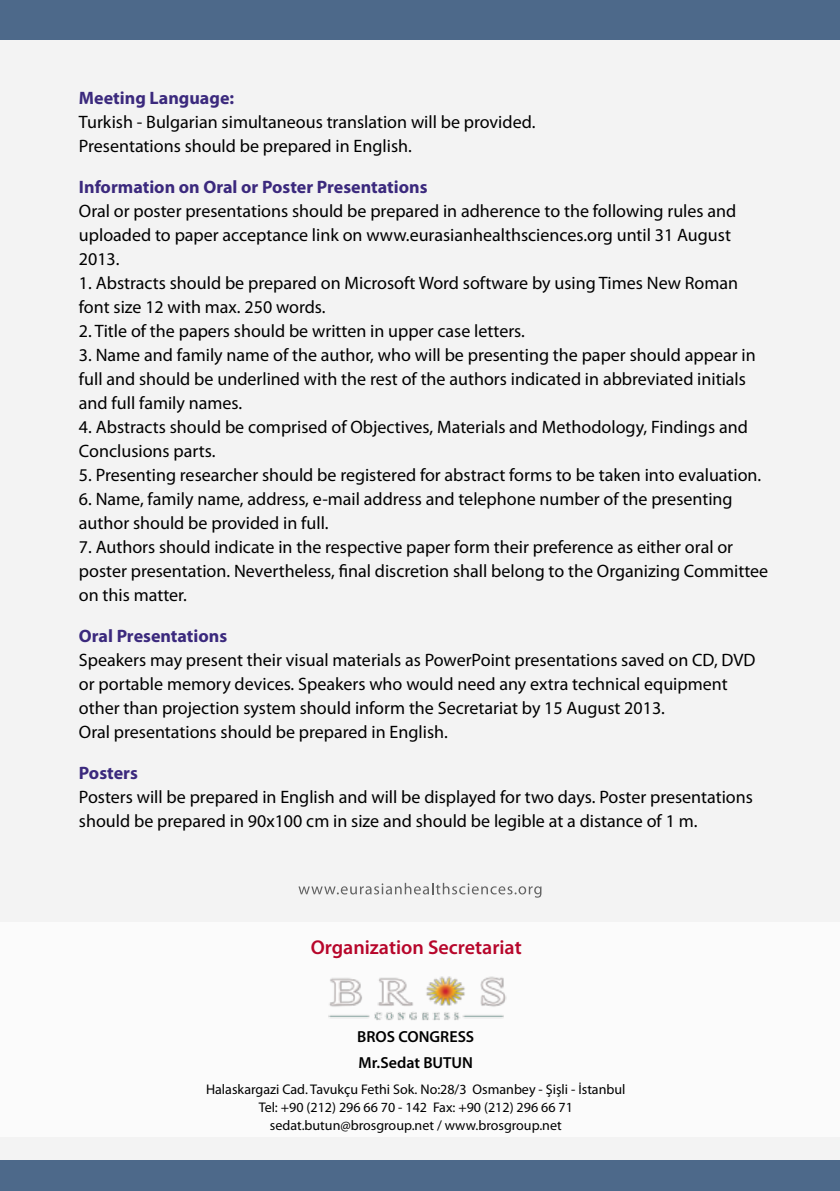
<style>
.page{position:relative;width:840px;height:1191px;background:#fff}
.page>*{position:absolute;margin:0;border:0;box-sizing:border-box;transform-origin:0 0}
.t1{font:600 20px "Myriad Pro";color:#b7062b}
.t2{font:18px/24px "Myriad Pro";color:#000}
.t3{font:700 18px "Myriad Pro";color:#3b297d}
.t4{font:600 16px/26px "Myriad Pro";color:#000}
.t5{font:14px/18px "Myriad Pro";color:#000;text-align:center}
</style>
<div class="page">
<div style="left:0;top:40px;width:839px;height:1120px;background:#f3f3f3"></div>
<div style="left:0;top:0;width:839px;height:40px;background:#4d698a"></div>
<div style="left:0;top:922px;width:839px;height:215px;background:#fff"></div>
<img style="left:328px;top:976px;width:179px;height:45px">
<svg style="left:298px;top:883px;width:243px;height:14px"></svg>
<div style="left:0;top:1160px;width:839px;height:31px;background:#4d698a"></div>
<p class="t3" style="left:79px;top:86px;width:157px">Meeting Language:</p>
<p class="t2" style="left:79px;top:111px;width:458px">Turkish - Bulgarian simultaneous translation will be provided.<br>Presentations should be prepared in English.</p>
<p class="t3" style="left:79px;top:175px;width:350px">Information on Oral or Poster Presentations</p>
<p class="t2" style="left:79px;top:200px;width:658px">Oral or poster presentations should be prepared in adherence to the following rules and uploaded to paper acceptance link on www.eurasianhealthsciences.org until 31 August<br>2013.</p>
<p class="t2" style="left:79px;top:271px;width:660px">1. Abstracts should be prepared on Microsoft Word software by using Times New Roman font size 12 with max. 250 words.</p>
<p class="t2" style="left:79px;top:319px;width:447px">2. Title of the papers should be written in upper case letters.</p>
<p class="t2" style="left:79px;top:343px;width:678px">3. Name and family name of the author, who will be presenting the paper should appear in full and should be underlined with the rest of the authors indicated in abbreviated initials and full family names.</p>
<p class="t2" style="left:79px;top:415px;width:670px">4. Abstracts should be comprised of Objectives, Materials and Methodology, Findings and<br>Conclusions parts.</p>
<p class="t2" style="left:79px;top:463px;width:683px">5. Presenting researcher should be registered for abstract forms to be taken into evaluation.</p>
<p class="t2" style="left:79px;top:487px;width:655px">6. Name, family name, address, e-mail address and telephone number of the presenting author should be provided in full.</p>
<p class="t2" style="left:79px;top:535px;width:690px">7. Authors should indicate in the respective paper form their preference as either oral or poster presentation. Nevertheless, final discretion shall belong to the Organizing Committee on this matter.</p>
<p class="t3" style="left:79px;top:624px;width:150px">Oral Presentations</p>
<p class="t2" style="left:79px;top:648px;width:677px">Speakers may present their visual materials as PowerPoint presentations saved on CD, DVD or portable memory devices. Speakers who would need any extra technical equipment other than projection system should inform the Secretariat by 15 August 2013.<br>Oral presentations should be prepared in English.</p>
<p class="t3" style="left:79px;top:761px;width:60px">Posters</p>
<p class="t2" style="left:79px;top:785px;width:675px">Posters will be prepared in English and will be displayed for two days. Poster presentations should be prepared in 90x100 cm in size and should be legible at a distance of 1 m.</p>
<p class="t1" style="left:310px;top:936px;width:212px">Organization Secretariat</p>
<p class="t4" style="left:357px;top:1023px;width:118px">BROS CONGRESS<br>Mr.Sedat BUTUN</p>
<p class="t5" style="left:206px;top:1080px;width:420px">Halaskargazi Cad. Tavukçu Fethi Sok. No:28/3 Osmanbey - Şişli - İstanbul<br>Tel: +90 (212) 296 66 70 - 142 Fax: +90 (212) 296 66 71 sedat.butun@brosgroup.net / www.brosgroup.net</p>
</div>
